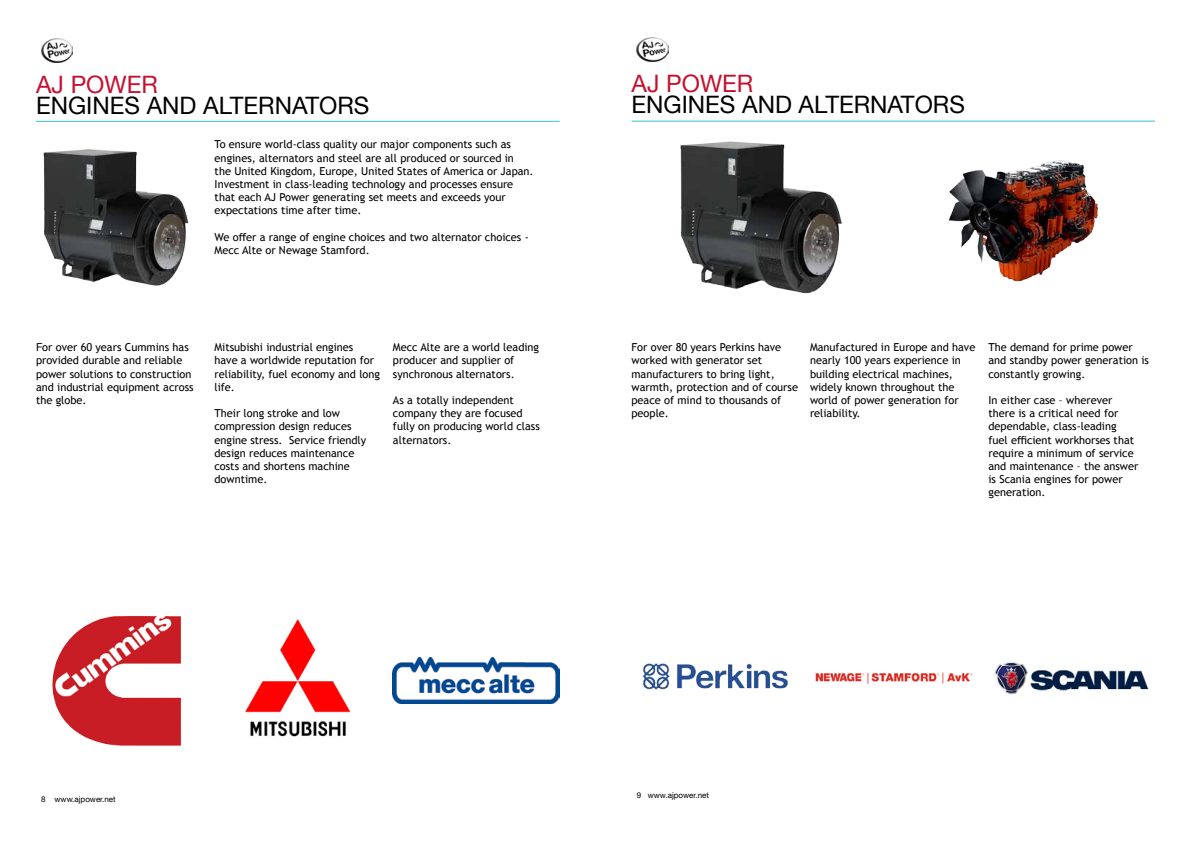
<style>
.page{position:relative;width:1191px;height:842px;background:#fff}
.page>*{position:absolute;margin:0;border:0;box-sizing:border-box;transform-origin:0 0}
.t1{font:24px "Helvetica Neue LT Com";color:#000}
.t2{font:24px "Helvetica Neue LT Com";color:#c41230}
.t3{font:11px/13.2px "Trebuchet MS";color:#000}
.t4{font:8px "Helvetica Neue LT Com";color:#000}
.s1{font-family:"Helvetica Neue LT Com"}
</style>
<div class="page">
<img style="left:636px;top:38px;width:32px;height:24px">
<img style="left:41px;top:39px;width:32px;height:24px">
<img style="left:680px;top:141px;width:162px;height:153px">
<img style="left:948px;top:160px;width:151px;height:122px">
<hr style="left:631px;top:121px;width:524px;height:1px;background:#36bcce">
<img style="left:43px;top:149px;width:146px;height:137px">
<hr style="left:36px;top:121px;width:523px;height:1px;background:#36bcce">
<img style="left:52px;top:615px;width:129px;height:131px">
<img style="left:245px;top:619px;width:106px;height:118px">
<img style="left:393px;top:658px;width:166px;height:46px">
<img style="left:642px;top:663px;width:146px;height:27px">
<img style="left:815px;top:672px;width:158px;height:12px">
<img style="left:994px;top:661px;width:155px;height:34px">
<h1 class="t2" style="left:36px;top:69px;width:123px">AJ POWER</h1>
<h1 class="t1" style="left:36px;top:90px;width:335px">ENGINES AND ALTERNATORS</h1>
<p class="t3" style="left:215px;top:138px;width:320px">To ensure world-class quality our major components such as engines, alternators and steel are all produced or sourced in<br>the United Kingdom, Europe, United States of America or Japan.<br>Investment in class-leading technology and processes ensure that each AJ Power generating set meets and exceeds your expectations time after time.</p>
<p class="t3" style="left:215px;top:230px;width:315px">We offer a range of engine choices and two alternator choices -<br>Mecc Alte or Newage Stamford.</p>
<p class="t3" style="left:36px;top:341px;width:159px"><span class="s1">F</span>or over 60 years Cummins has provided durable and reliable power solutions to construction and industrial equipment across the globe.</p>
<p class="t3" style="left:214px;top:341px;width:167px">Mitsubishi industrial engines<br>have a worldwide reputation for reliability, fuel economy and long life.</p>
<p class="t3" style="left:214px;top:407px;width:153px">Their long stroke and low compression design reduces engine stress. Service friendly design reduces maintenance costs and shortens machine downtime.</p>
<p class="t3" style="left:393px;top:341px;width:148px">Mecc Alte are a world leading producer and supplier of synchronous alternators.</p>
<p class="t3" style="left:393px;top:393px;width:148px">As a totally independent company they are focused fully on producing world class alternators.</p>
<h1 class="t2" style="left:631px;top:68px;width:123px">AJ POWER</h1>
<h1 class="t1" style="left:631px;top:89px;width:335px">ENGINES AND ALTERNATORS</h1>
<p class="t3" style="left:631px;top:341px;width:168px">For over 80 years Perkins have worked with generator set manufacturers to bring light, warmth, protection and of course peace of mind to thousands of people.</p>
<p class="t3" style="left:810px;top:341px;width:167px">Manufactured in Europe and have nearly 100 years experience in building electrical machines, widely known throughout the world of power generation for reliability.</p>
<p class="t3" style="left:988px;top:341px;width:162px">The demand for prime power and standby power generation is constantly growing.</p>
<p class="t3" style="left:988px;top:393px;width:151px">In either case – wherever there is a critical need for dependable, class-leading fuel efficient workhorses that require a minimum of service and maintenance – the answer is Scania engines for power generation.</p>
<p class="t4" style="left:41px;top:794px;width:76px">8 www.ajpower.net</p>
<p class="t4" style="left:636px;top:790px;width:74px">9 www.ajpower.net</p>
</div>
